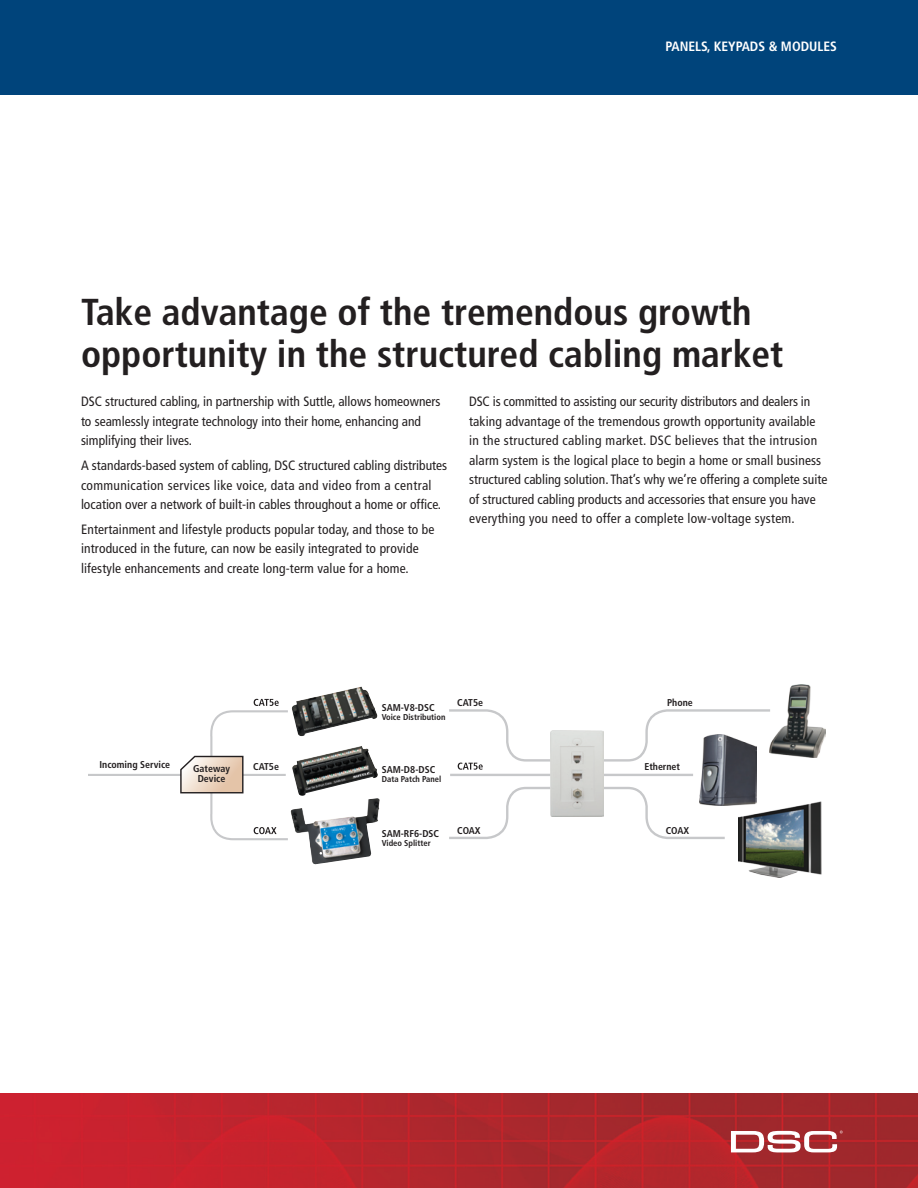
<style>
.page{position:relative;width:918px;height:1188px;background:#fff}
.page>*{position:absolute;margin:0;border:0;box-sizing:border-box;transform-origin:0 0}
.t1{font:700 condensed 37.5px/42px "Frutiger";color:#231f20}
.t2{font:condensed 13.5px/19.5px "Frutiger";color:#231f20}
.t3{font:700 condensed 13.5px "Frutiger";color:#fff}
.t4{font:700 condensed 9.9px/9.9px "Frutiger";color:#231f20;text-align:center}
.t5{font:700 condensed 8.55px "Frutiger";color:#231f20}
</style>
<div class="page">
<div style="left:0;top:0;width:918px;height:94px;background:#00447b"></div>
<img style="left:0;top:1094px;width:918px;height:94px">
<svg style="left:731px;top:1131px;width:112px;height:21px"></svg>
<hr style="left:88px;top:774px;width:198px;height:2px;background:#c7c8ca">
<hr style="left:450px;top:774px;width:243px;height:2px;background:#c7c8ca">
<svg style="left:449px;top:709px;width:321px;height:61px"></svg>
<svg style="left:449px;top:786px;width:278px;height:53px"></svg>
<img style="left:292px;top:686px;width:86px;height:50px">
<img style="left:292px;top:746px;width:86px;height:50px">
<img style="left:290px;top:798px;width:90px;height:66px">
<svg style="left:180px;top:699px;width:108px;height:142px"></svg>
<img style="left:738px;top:801px;width:83px;height:76px">
<img style="left:551px;top:731px;width:52px;height:86px">
<img style="left:700px;top:734px;width:57px;height:71px">
<img style="left:770px;top:684px;width:55px;height:74px">
<p class="t3" style="left:665px;top:38px;width:173px">PANELS, KEYPADS &amp; MODULES</p>
<h1 class="t1" style="left:81px;top:291px;width:704px">Take advantage of the tremendous growth opportunity in the structured cabling market</h1>
<p class="t2" style="left:81px;top:392px;width:361px">DSC structured cabling, in partnership with Suttle, allows homeowners to seamlessly integrate technology into their home, enhancing and simplifying their lives.</p>
<p class="t2" style="left:81px;top:456px;width:368px">A standards-based system of cabling, DSC structured cabling distributes communication services like voice, data and video from a central location over a network of built-in cables throughout a home or office.</p>
<p class="t2" style="left:81px;top:520px;width:355px">Entertainment and lifestyle products popular today, and those to be introduced in the future, can now be easily integrated to provide lifestyle enhancements and create long-term value for a home.</p>
<p class="t2" style="left:469px;top:392px;width:360px">DSC is committed to assisting our security distributors and dealers in taking advantage of the tremendous growth opportunity available in the structured cabling market. DSC believes that the intrusion alarm system is the logical place to begin a home or small business structured cabling solution. That’s why we’re offering a complete suite of structured cabling products and accessories that ensure you have everything you need to offer a complete low-voltage system.</p>
<p class="t4" style="left:99px;top:760px;width:72px">Incoming Service</p>
<p class="t4" style="left:253px;top:761px;width:27px">CAT5e</p>
<p class="t4" style="left:193px;top:764px;width:38px">Gateway<br>Device</p>
<p class="t4" style="left:382px;top:703px;width:54px">SAM-V8-DSC</p>
<p class="t5" style="left:382px;top:712px;width:65px">Voice Distribution</p>
<p class="t4" style="left:457px;top:697px;width:27px">CAT5e</p>
<p class="t4" style="left:382px;top:765px;width:55px">SAM-D8-DSC</p>
<p class="t5" style="left:382px;top:774px;width:61px">Data Patch Panel</p>
<p class="t4" style="left:382px;top:829px;width:59px">SAM-RF6-DSC</p>
<p class="t5" style="left:382px;top:838px;width:50px">Video Splitter</p>
<p class="t4" style="left:457px;top:826px;width:25px">COAX</p>
<p class="t4" style="left:667px;top:697px;width:27px">Phone</p>
<p class="t4" style="left:644px;top:761px;width:37px">Ethernet</p>
<p class="t4" style="left:666px;top:826px;width:25px">COAX</p>
</div>
